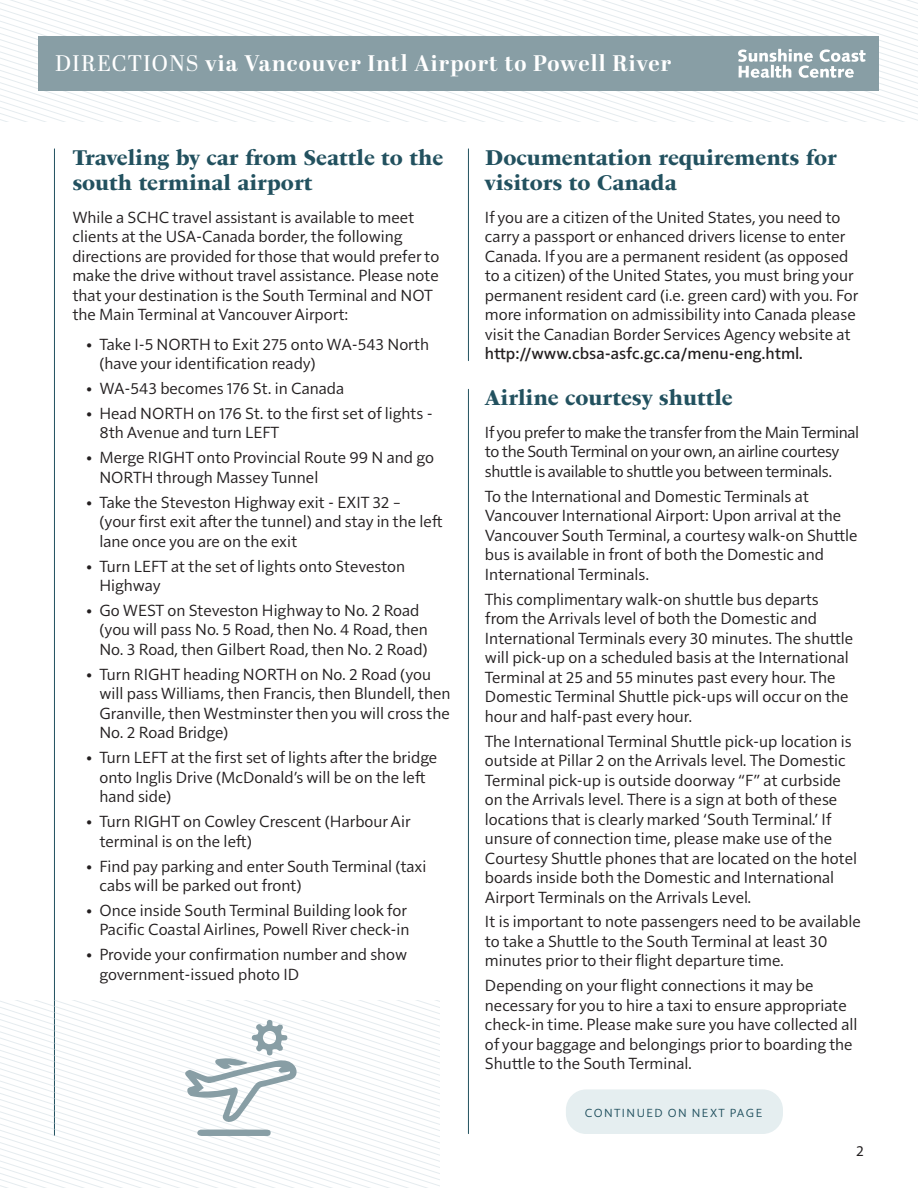
<style>
.page{position:relative;width:918px;height:1188px;background:#fff}
.page>*{position:absolute;margin:0;border:0;box-sizing:border-box;transform-origin:0 0}
.t1{font:700 22.5px "Abril Display";letter-spacing:.05em;color:#fff}
.Header_1{font:800 21px/25.2px "PS Fournier Std";color:#22515f}
.t2{font:16.5px/19.5px "Solitaire MVB Pro";color:#231f20}
.t3{font:16.5px/19.5px "Solitaire MVB Pro";letter-spacing:-.02em;color:#231f20}
.t4{font:15px "Myriad Pro";color:#231f20}
.t5{font:12px "Solitaire MVB Pro";letter-spacing:.12em;color:#22515f}
.s1{font-weight:400}
.s2{font-weight:500}
</style>
<div class="page">
<svg style="left:0;top:0;width:918px;height:42px"></svg>
<div style="left:39px;top:36px;width:840px;height:54px;background:#889ea5"></div>
<svg style="left:0;top:49px;width:918px;height:73px"></svg>
<hr style="left:54px;top:149px;width:1px;height:987px;background:#22515f">
<hr style="left:468px;top:149px;width:1px;height:212px;background:#22515f">
<hr style="left:468px;top:389px;width:1px;height:745px;background:#22515f">
<div style="left:566px;top:1089px;width:217px;height:45px;background:#e5eef0;border-radius:20px"></div>
<svg style="left:0;top:1001px;width:439px;height:187px"></svg>
<p class="t1" style="left:55px;top:47px;width:618px"><span class="s1">DIRECTIONS</span> via Vancouver Intl Airport to Powell River</p>
<p class="Header_1" style="left:72px;top:145px;width:372px">Traveling by car from Seattle to the south terminal airport</p>
<p class="t2" style="left:72px;top:206px;width:368px">While a SCHC travel assistant is available to meet clients at the USA-Canada border, the following directions are provided for those that would prefer to make the drive without travel assistance. Please note that your destination is the South Terminal and NOT the Main Terminal at Vancouver Airport:</p>
<p class="t2" style="left:99px;top:333px;width:331px;text-indent:-14px">• Take I-5 NORTH to Exit 275 onto WA-543 North (have your identification ready)</p>
<p class="t2" style="left:86px;top:377px;width:260px">• WA-543 becomes 176 St. in Canada</p>
<p class="t2" style="left:99px;top:402px;width:335px;text-indent:-14px">• Head NORTH on 176 St. to the first set of lights -<br>8th Avenue and turn LEFT</p>
<p class="t2" style="left:99px;top:447px;width:336px;text-indent:-14px">• Merge RIGHT onto Provincial Route 99 N and go<br>NORTH through Massey Tunnel</p>
<p class="t2" style="left:99px;top:491px;width:345px;text-indent:-14px">• Take the Steveston Highway exit - EXIT 32 –<br>(your first exit after the tunnel) and stay in the left lane once you are on the exit</p>
<p class="t2" style="left:99px;top:555px;width:307px;text-indent:-14px">• Turn LEFT at the set of lights onto Steveston<br>Highway</p>
<p class="t2" style="left:99px;top:599px;width:330px;text-indent:-14px">• Go WEST on Steveston Highway to No. 2 Road (you will pass No. 5 Road, then No. 4 Road, then<br>No. 3 Road, then Gilbert Road, then No. 2 Road)</p>
<p class="t2" style="left:99px;top:663px;width:353px;text-indent:-14px">• Turn RIGHT heading NORTH on No. 2 Road (you will pass Williams, then Francis, then Blundell, then Granville, then Westminster then you will cross the No. 2 Road Bridge)</p>
<p class="t2" style="left:99px;top:747px;width:339px;text-indent:-14px">• Turn LEFT at the first set of lights after the bridge onto Inglis Drive (McDonald’s will be on the left hand side)</p>
<p class="t2" style="left:99px;top:811px;width:313px;text-indent:-14px">• Turn RIGHT on Cowley Crescent (Harbour Air terminal is on the left)</p>
<p class="t2" style="left:99px;top:855px;width:329px;text-indent:-14px">• Find pay parking and enter South Terminal (taxi cabs will be parked out front)</p>
<p class="t2" style="left:86px;top:899px;width:325px;text-align:right">• Once inside South Terminal Building look for<br>Pacific Coastal Airlines, Powell River check-in</p>
<p class="t2" style="left:99px;top:944px;width:309px;text-indent:-14px">• Provide your confirmation number and show government-issued photo ID</p>
<p class="Header_1" style="left:485px;top:145px;width:353px">Documentation requirements for visitors to Canada</p>
<p class="t2" style="left:485px;top:206px;width:375px">If you are a citizen of the United States, you need to carry a passport or enhanced drivers license to enter Canada. If you are a permanent resident (as opposed to a citizen) of the United States, you must bring your permanent resident card (i.e. green card) with you. For more information on admissibility into Canada please visit the Canadian Border Services Agency website at <span class="s2">http://www.cbsa-asfc.gc.ca/menu-eng.html.</span></p>
<p class="Header_1" style="left:485px;top:385px;width:249px">Airline courtesy shuttle</p>
<p class="t3" style="left:485px;top:421px;width:376px">If you prefer to make the transfer from the Main Terminal to the South Terminal on your own, an airline courtesy shuttle is available to shuttle you between terminals.</p>
<p class="t2" style="left:485px;top:485px;width:374px">To the International and Domestic Terminals at Vancouver International Airport: Upon arrival at the Vancouver South Terminal, a courtesy walk-on Shuttle bus is available in front of both the Domestic and International Terminals.</p>
<p class="t2" style="left:485px;top:588px;width:370px">This complimentary walk-on shuttle bus departs from the Arrivals level of both the Domestic and International Terminals every 30 minutes. The shuttle will pick-up on a scheduled basis at the International Terminal at 25 and 55 minutes past every hour. The Domestic Terminal Shuttle pick-ups will occur on the hour and half-past every hour.</p>
<p class="t2" style="left:485px;top:730px;width:374px">The International Terminal Shuttle pick-up location is outside at Pillar 2 on the Arrivals level. The Domestic Terminal pick-up is outside doorway “F” at curbside on the Arrivals level. There is a sign at both of these locations that is clearly marked ‘South Terminal.’ If unsure of connection time, please make use of the Courtesy Shuttle phones that are located on the hotel boards inside both the Domestic and International Airport Terminals on the Arrivals Level.</p>
<p class="t2" style="left:485px;top:911px;width:377px">It is important to note passengers need to be available to take a Shuttle to the South Terminal at least 30 minutes prior to their flight departure time.</p>
<p class="t2" style="left:485px;top:975px;width:374px">Depending on your flight connections it may be necessary for you to hire a taxi to ensure appropriate check-in time. Please make sure you have collected all of your baggage and belongings prior to boarding the Shuttle to the South Terminal.</p>
<p class="t5" style="left:585px;top:1104px;width:179px">CONTINUED ON NEXT PAGE</p>
<p class="t4" style="left:856px;top:1142px;width:9px">2</p>
</div>
